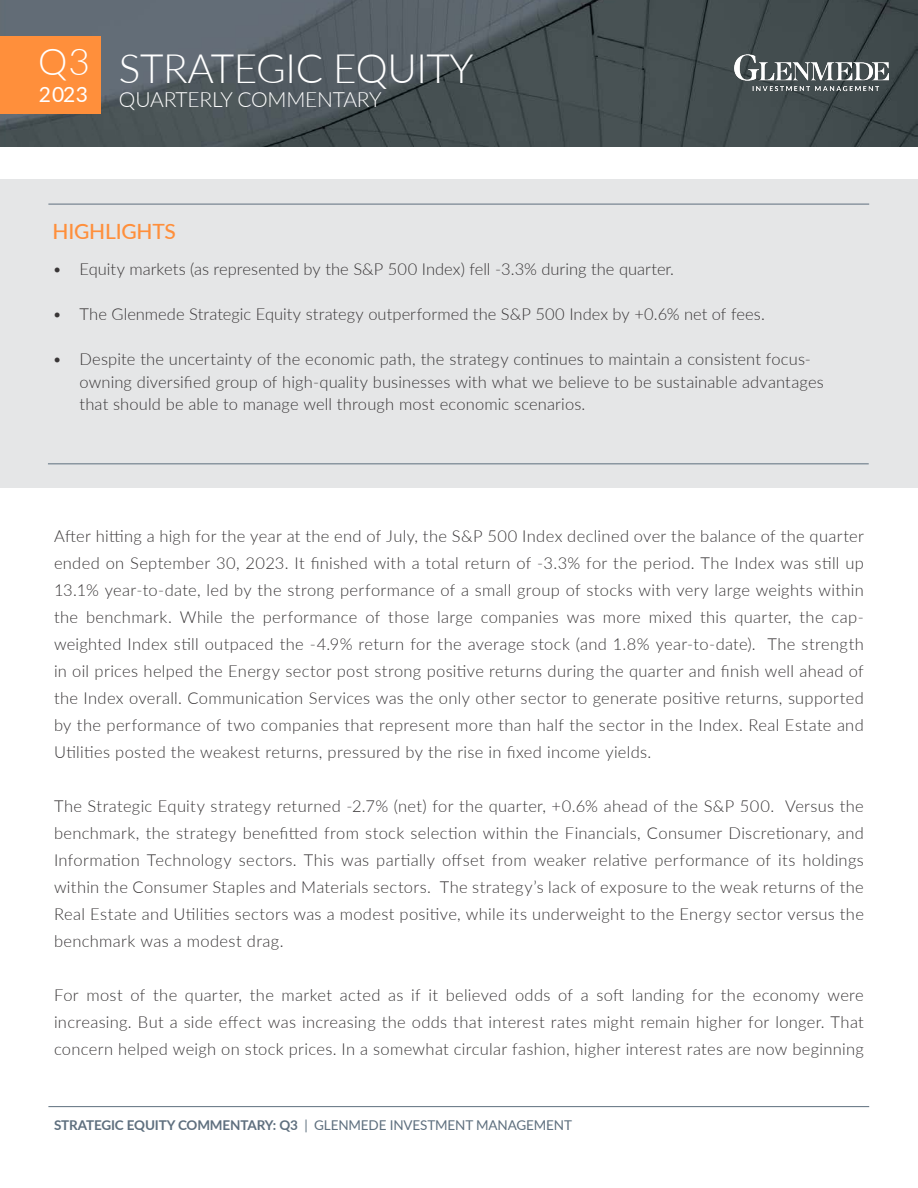
<style>
.page{position:relative;width:918px;height:1188px;background:#fff}
.page>*{position:absolute;margin:0;border:0;box-sizing:border-box;transform-origin:0 0}
.Event_Title{font:300 40.5px "Lato";letter-spacing:-.01em;color:#fff}
.Event_Title-2{font:300 37.05px "Lato";color:#fff}
.Event_Title-3{font:300 21px "Lato";letter-spacing:-.01em;color:#fff}
.Blue_Body-_left_justify{font:500 21px "Lato";letter-spacing:-.01em;color:#ff8f3b}
.Event_Title-4{font:21px "Lato";color:#fff}
.Blue_Body-_left_justify-2{font:300 16.5px/27px "Lato";letter-spacing:.01em;color:#393637;text-align:justify}
.Event_Title-5{font:13.5px "Lato";letter-spacing:-.01em;color:#5e6f7e}
.s1{font-weight:700}
</style>
<div class="page">
<img style="left:0;top:0;width:918px;height:147px">
<div style="left:0;top:36px;width:100px;height:78px;background:#ff8f3b"></div>
<div style="left:0;top:180px;width:918px;height:308px;background:#e5e6e7"></div>
<hr style="left:48px;top:1106px;width:821px;height:1px;background:#5e6f7e">
<hr style="left:48px;top:204px;width:821px;height:1px;background:#5e6f7e">
<hr style="left:48px;top:464px;width:821px;height:1px;background:#5e6f7e">
<img style="left:717px;top:53px;width:188px;height:40px">
<p class="Event_Title-2" style="left:38px;top:35px;width:53px">Q3</p>
<p class="Event_Title-4" style="left:39px;top:79px;width:51px">2023</p>
<p class="Event_Title" style="left:119px;top:40px;width:356px">STRATEGIC EQUITY</p>
<p class="Event_Title-3" style="left:119px;top:84px;width:264px">QUARTERLY COMMENTARY</p>
<p class="Blue_Body-_left_justify" style="left:52px;top:216px;width:125px">HIGHLIGHTS</p>
<p class="Blue_Body-_left_justify-2" style="left:52px;top:255px;width:623px">• Equity markets (as represented by the S&amp;P 500 Index) fell -3.3% during the quarter.</p>
<p class="Blue_Body-_left_justify-2" style="left:52px;top:300px;width:714px">• The Glenmede Strategic Equity strategy outperformed the S&amp;P 500 Index by +0.6% net of fees.</p>
<p class="Blue_Body-_left_justify-2" style="left:80px;top:348px;width:746px;line-height:22.5px;text-align:left;text-indent:-27px">• Despite the uncertainty of the economic path, the strategy continues to maintain a consistent focus&shy;owning diversified group of high-quality businesses with what we believe to be sustainable advantages that should be able to manage well through most economic scenarios.</p>
<p class="Blue_Body-_left_justify-2" style="left:54px;top:522px;width:811px">After hitting a high for the year at the end of July, the S&amp;P 500 Index declined over the balance of the quarter ended on September 30, 2023. It finished with a total return of -3.3% for the period. The Index was still up 13.1% year-to-date, led by the strong performance of a small group of stocks with very large weights within the benchmark. While the performance of those large companies was more mixed this quarter, the cap&shy;weighted Index still outpaced the -4.9% return for the average stock (and 1.8% year-to-date). The strength in oil prices helped the Energy sector post strong positive returns during the quarter and finish well ahead of the Index overall. Communication Services was the only other sector to generate positive returns, supported by the performance of two companies that represent more than half the sector in the Index. Real Estate and Utilities posted the weakest returns, pressured by the rise in fixed income yields.</p>
<p class="Blue_Body-_left_justify-2" style="left:54px;top:792px;width:811px">The Strategic Equity strategy returned -2.7% (net) for the quarter, +0.6% ahead of the S&amp;P 500. Versus the benchmark, the strategy benefitted from stock selection within the Financials, Consumer Discretionary, and Information Technology sectors. This was partially offset from weaker relative performance of its holdings within the Consumer Staples and Materials sectors. The strategy’s lack of exposure to the weak returns of the Real Estate and Utilities sectors was a modest positive, while its underweight to the Energy sector versus the benchmark was a modest drag.</p>
<p class="Blue_Body-_left_justify-2" style="left:54px;top:981px;width:811px">For most of the quarter, the market acted as if it believed odds of a soft landing for the economy were increasing. But a side effect was increasing the odds that interest rates might remain higher for longer. That concern helped weigh on stock prices. In a somewhat circular fashion, higher interest rates are now beginning</p>
<p class="Event_Title-5" style="left:54px;top:1115px;width:520px"><span class="s1">STRATEGIC EQUITY COMMENTARY: Q3</span> | GLENMEDE INVESTMENT MANAGEMENT</p>
</div>
